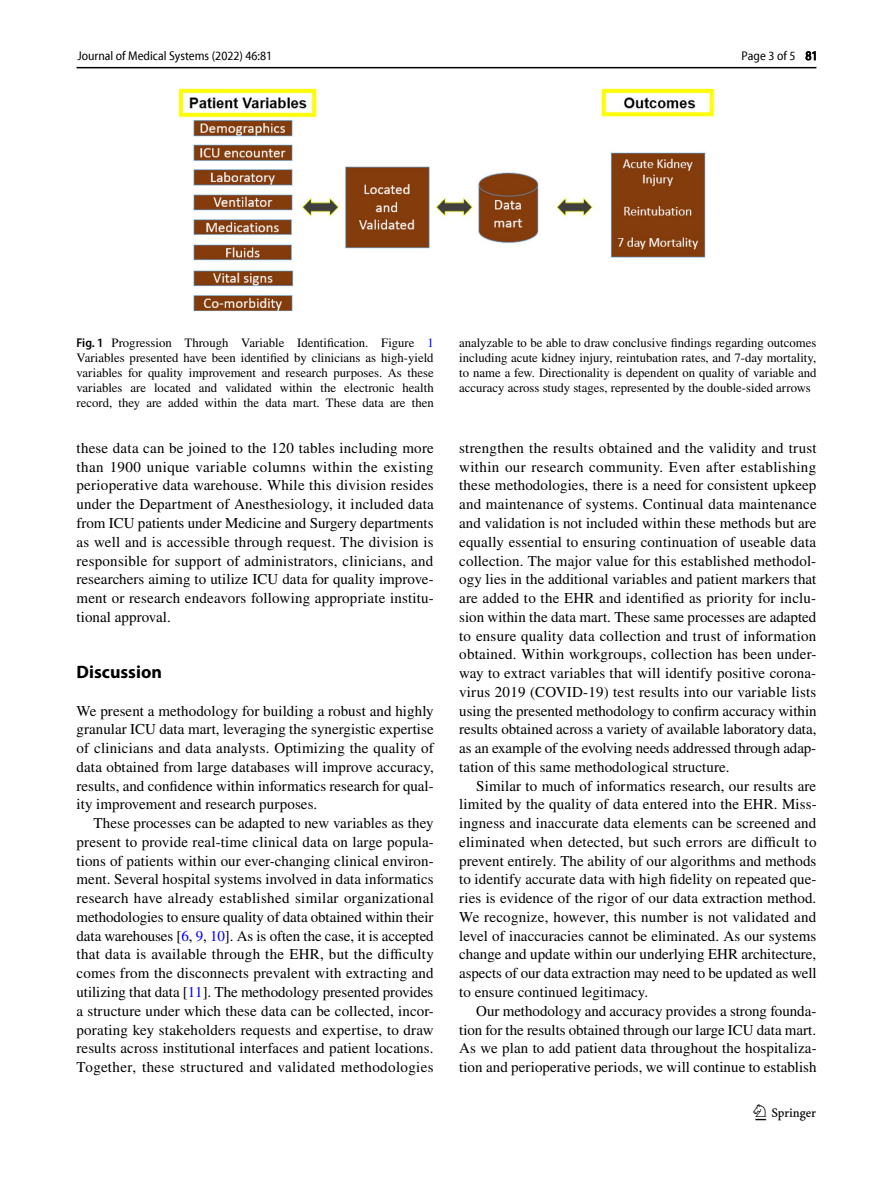
<style>
.page{position:relative;width:893px;height:1187px;background:#fff}
.page>*{position:absolute;margin:0;border:0;box-sizing:border-box;transform-origin:0 0}
.t1{font:22.5px "Springnew Regular 3";color:#000}
.t2{font:700 18px "Myriad Pro";color:#000}
.t3{font:15px/18.8px "STIX";letter-spacing:.005em;color:#000;text-align:justify}
.t4{font:12.75px/15px "STIX";color:#000;text-align:justify}
.t5{font:semi-condensed 12.75px "Myriad Pro Unic";color:#000}
.s1{font-family:"Myriad Pro";font-weight:600;font-stretch:semi-condensed}
.s2{color:#00f}
</style>
<div class="page">
<hr style="left:77px;top:67px;width:739px;height:1px;background:#000">
<img style="left:178px;top:88px;width:538px;height:224px">
<p class="t5" style="left:77px;top:51px;width:196px">Journal of Medical Systems (2022) 46:81</p>
<p class="t5" style="left:742px;top:51px;width:77px">Page 3 of 5 81</p>
<p class="t4" style="left:77px;top:336px;width:359px"><span class="s1">Fig. 1</span> Progression Through Variable Identification. Figure <span class="s2">1<br></span>Variables presented have been identified by clinicians as high-yield variables for quality improvement and research purposes. As these variables are located and validated within the electronic health record, they are added within the data mart. These data are then</p>
<p class="t4" style="left:459px;top:336px;width:359px">analyzable to be able to draw conclusive findings regarding outcomes including acute kidney injury, reintubation rates, and 7-day mortality, to name a few. Directionality is dependent on quality of variable and accuracy across study stages, represented by the double-sided arrows</p>
<p class="t3" style="left:77px;top:439px;width:359px">these data can be joined to the 120 tables including more than 1900 unique variable columns within the existing perioperative data warehouse. While this division resides under the Department of Anesthesiology, it included data from ICU patients under Medicine and Surgery departments as well and is accessible through request. The division is responsible for support of administrators, clinicians, and researchers aiming to utilize ICU data for quality improve&shy;ment or research endeavors following appropriate institu&shy;tional approval.</p>
<p class="t2" style="left:77px;top:660px;width:87px">Discussion</p>
<p class="t3" style="left:77px;top:702px;width:359px">We present a methodology for building a robust and highly granular ICU data mart, leveraging the synergistic expertise of clinicians and data analysts. Optimizing the quality of data obtained from large databases will improve accuracy, results, and confidence within informatics research for qual&shy;ity improvement and research purposes.</p>
<p class="t3" style="left:77px;top:814px;width:359px;text-indent:17px">These processes can be adapted to new variables as they present to provide real-time clinical data on large popula&shy;tions of patients within our ever-changing clinical environ&shy;ment. Several hospital systems involved in data informatics research have already established similar organizational methodologies to ensure quality of data obtained within their data warehouses [<span class="s2">6</span>, <span class="s2">9</span>, <span class="s2">10</span>]. As is often the case, it is accepted that data is available through the EHR, but the difficulty comes from the disconnects prevalent with extracting and utilizing that data [<span class="s2">11</span>]. The methodology presented provides a structure under which these data can be collected, incor&shy;porating key stakeholders requests and expertise, to draw results across institutional interfaces and patient locations.<br>Together, these structured and validated methodologies</p>
<p class="t3" style="left:459px;top:439px;width:359px">strengthen the results obtained and the validity and trust within our research community. Even after establishing these methodologies, there is a need for consistent upkeep and maintenance of systems. Continual data maintenance and validation is not included within these methods but are equally essential to ensuring continuation of useable data collection. The major value for this established methodol&shy;ogy lies in the additional variables and patient markers that are added to the EHR and identified as priority for inclu&shy;sion within the data mart. These same processes are adapted to ensure quality data collection and trust of information obtained. Within workgroups, collection has been under&shy;way to extract variables that will identify positive corona&shy;virus 2019 (COVID-19) test results into our variable lists using the presented methodology to confirm accuracy within results obtained across a variety of available laboratory data, as an example of the evolving needs addressed through adap&shy;tation of this same methodological structure.</p>
<p class="t3" style="left:459px;top:777px;width:359px;text-indent:17px">Similar to much of informatics research, our results are limited by the quality of data entered into the EHR. Miss&shy;ingness and inaccurate data elements can be screened and eliminated when detected, but such errors are difficult to prevent entirely. The ability of our algorithms and methods to identify accurate data with high fidelity on repeated que&shy;ries is evidence of the rigor of our data extraction method.<br>We recognize, however, this number is not validated and level of inaccuracies cannot be eliminated. As our systems change and update within our underlying EHR architecture, aspects of our data extraction may need to be updated as well to ensure continued legitimacy.</p>
<p class="t3" style="left:459px;top:1002px;width:359px;text-indent:17px">Our methodology and accuracy provides a strong founda&shy;tion for the results obtained through our large ICU data mart.<br>As we plan to add patient data throughout the hospitaliza&shy;tion and perioperative periods, we will continue to establish</p>
<h1 class="t1" style="left:755px;top:1104px;width:62px">1 3</h1>
</div>
